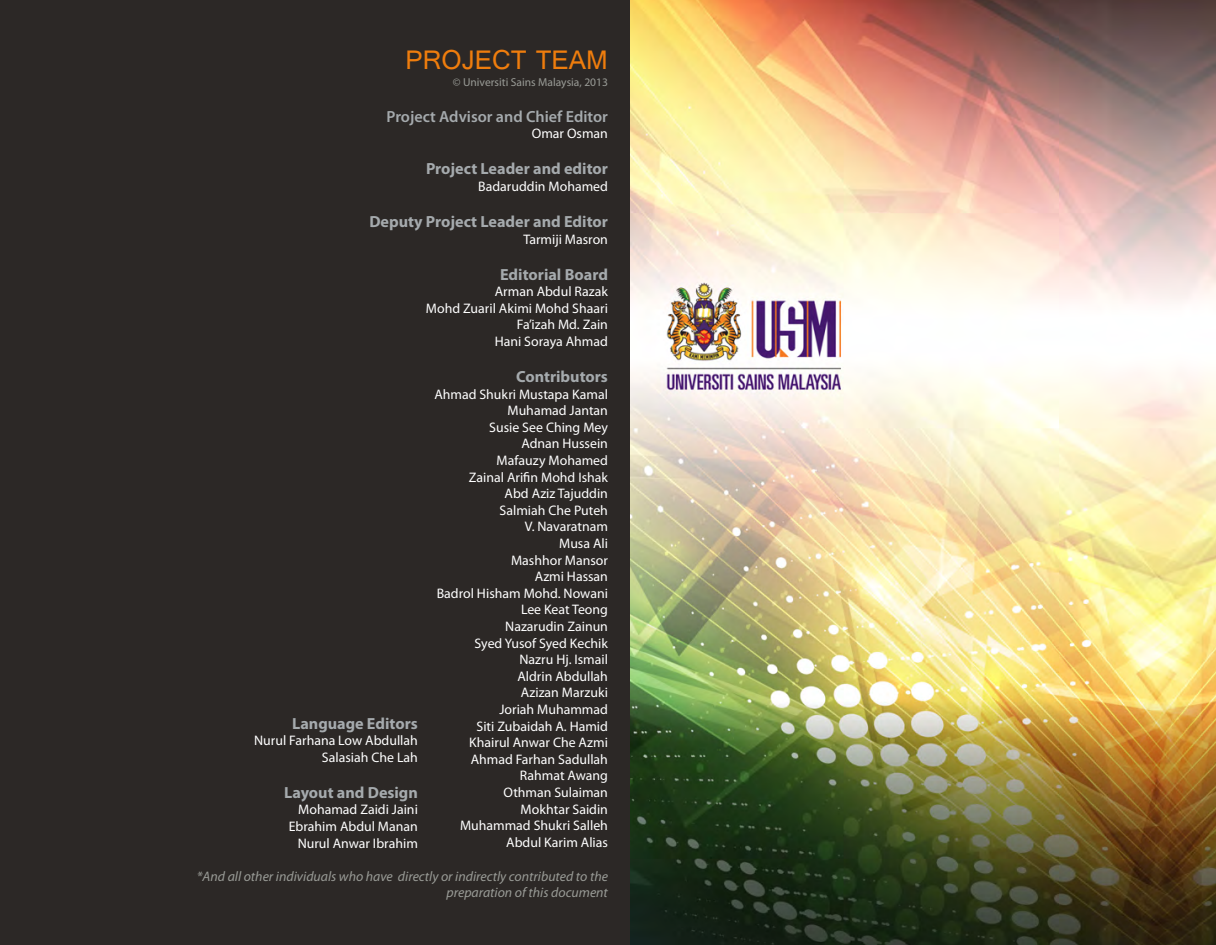
<style>
.page{position:relative;width:1216px;height:945px;background:#fff}
.page>*{position:absolute;margin:0;border:0;box-sizing:border-box;transform-origin:0 0}
.t1{font:28.88px "Raavi";color:#ef7d0d}
.t2{font:700 16.1px "Myriad Pro";color:#a5aaad}
.t3{font:600 16.1px "Myriad Pro";color:#a5aaad}
.t4{font:13.83px "Myriad Pro";color:#fff}
.t5{font:italic 13.83px/16.6px "Myriad Pro";color:#999b96;text-align:right}
.t6{font:11.55px "Myriad Pro";color:#999b96}
</style>
<div class="page">
<div style="left:0;top:0;width:1215px;height:945px;background:#2c2826"></div>
<img style="left:630px;top:0;width:585px;height:945px">
<p class="t1" style="left:405px;top:42px;width:204px">PROJECT TEAM</p>
<p class="t6" style="left:453px;top:75px;width:157px">© Universiti Sains Malaysia, 2013</p>
<p class="t3" style="left:386px;top:106px;width:223px">Project Advisor and Chief Editor</p>
<p class="t4" style="left:532px;top:125px;width:78px">Omar Osman</p>
<p class="t2" style="left:426px;top:158px;width:183px">Project Leader and editor</p>
<p class="t4" style="left:478px;top:178px;width:131px">Badaruddin Mohamed</p>
<p class="t2" style="left:369px;top:211px;width:240px">Deputy Project Leader and Editor</p>
<p class="t4" style="left:523px;top:230px;width:86px">Tarmiji Masron</p>
<p class="t2" style="left:500px;top:264px;width:109px">Editorial Board</p>
<p class="t4" style="left:495px;top:283px;width:115px">Arman Abdul Razak</p>
<p class="t4" style="left:426px;top:300px;width:184px">Mohd Zuaril Akimi Mohd Shaari</p>
<p class="t4" style="left:517px;top:316px;width:92px">Fa’izah Md. Zain</p>
<p class="t4" style="left:494px;top:333px;width:115px">Hani Soraya Ahmad</p>
<p class="t2" style="left:516px;top:366px;width:93px">Contributors</p>
<p class="t4" style="left:434px;top:385px;width:175px">Ahmad Shukri Mustapa Kamal</p>
<p class="t4" style="left:507px;top:402px;width:102px">Muhamad Jantan</p>
<p class="t4" style="left:489px;top:419px;width:120px">Susie See Ching Mey</p>
<p class="t4" style="left:521px;top:435px;width:88px">Adnan Hussein</p>
<p class="t4" style="left:496px;top:452px;width:113px">Mafauzy Mohamed</p>
<p class="t4" style="left:469px;top:468px;width:141px">Zainal Arifin Mohd Ishak</p>
<p class="t4" style="left:504px;top:485px;width:105px">Abd Aziz Tajuddin</p>
<p class="t4" style="left:499px;top:502px;width:110px">Salmiah Che Puteh</p>
<p class="t4" style="left:524px;top:518px;width:85px">V. Navaratnam</p>
<p class="t4" style="left:559px;top:535px;width:50px">Musa Ali</p>
<p class="t4" style="left:511px;top:551px;width:98px">Mashhor Mansor</p>
<p class="t4" style="left:534px;top:568px;width:75px">Azmi Hassan</p>
<p class="t4" style="left:437px;top:585px;width:173px">Badrol Hisham Mohd. Nowani</p>
<p class="t4" style="left:521px;top:601px;width:88px">Lee Keat Teong</p>
<p class="t4" style="left:505px;top:618px;width:104px">Nazarudin Zainun</p>
<p class="t4" style="left:474px;top:634px;width:135px">Syed Yusof Syed Kechik</p>
<p class="t4" style="left:519px;top:651px;width:90px">Nazru Hj. Ismail</p>
<p class="t4" style="left:517px;top:668px;width:92px">Aldrin Abdullah</p>
<p class="t4" style="left:521px;top:684px;width:89px">Azizan Marzuki</p>
<p class="t4" style="left:499px;top:701px;width:110px">Joriah Muhammad</p>
<p class="t4" style="left:476px;top:717px;width:133px">Siti Zubaidah A. Hamid</p>
<p class="t4" style="left:469px;top:734px;width:140px">Khairul Anwar Che Azmi</p>
<p class="t4" style="left:470px;top:751px;width:139px">Ahmad Farhan Sadullah</p>
<p class="t4" style="left:520px;top:767px;width:90px">Rahmat Awang</p>
<p class="t4" style="left:503px;top:784px;width:106px">Othman Sulaiman</p>
<p class="t4" style="left:520px;top:800px;width:89px">Mokhtar Saidin</p>
<p class="t4" style="left:460px;top:817px;width:149px">Muhammad Shukri Salleh</p>
<p class="t4" style="left:506px;top:834px;width:103px">Abdul Karim Alias</p>
<p class="t2" style="left:292px;top:713px;width:127px">Language Editors</p>
<p class="t4" style="left:254px;top:732px;width:165px">Nurul Farhana Low Abdullah</p>
<p class="t4" style="left:322px;top:749px;width:97px">Salasiah Che Lah</p>
<p class="t2" style="left:284px;top:782px;width:135px">Layout and Design</p>
<p class="t4" style="left:298px;top:801px;width:121px">Mohamad Zaidi Jaini</p>
<p class="t4" style="left:289px;top:818px;width:131px">Ebrahim Abdul Manan</p>
<p class="t4" style="left:298px;top:834px;width:122px">Nurul Anwar Ibrahim</p>
<p class="t5" style="left:197px;top:867px;width:412px">*And all other individuals who have directly or indirectly contributed to the preparation of this document</p>
</div>
